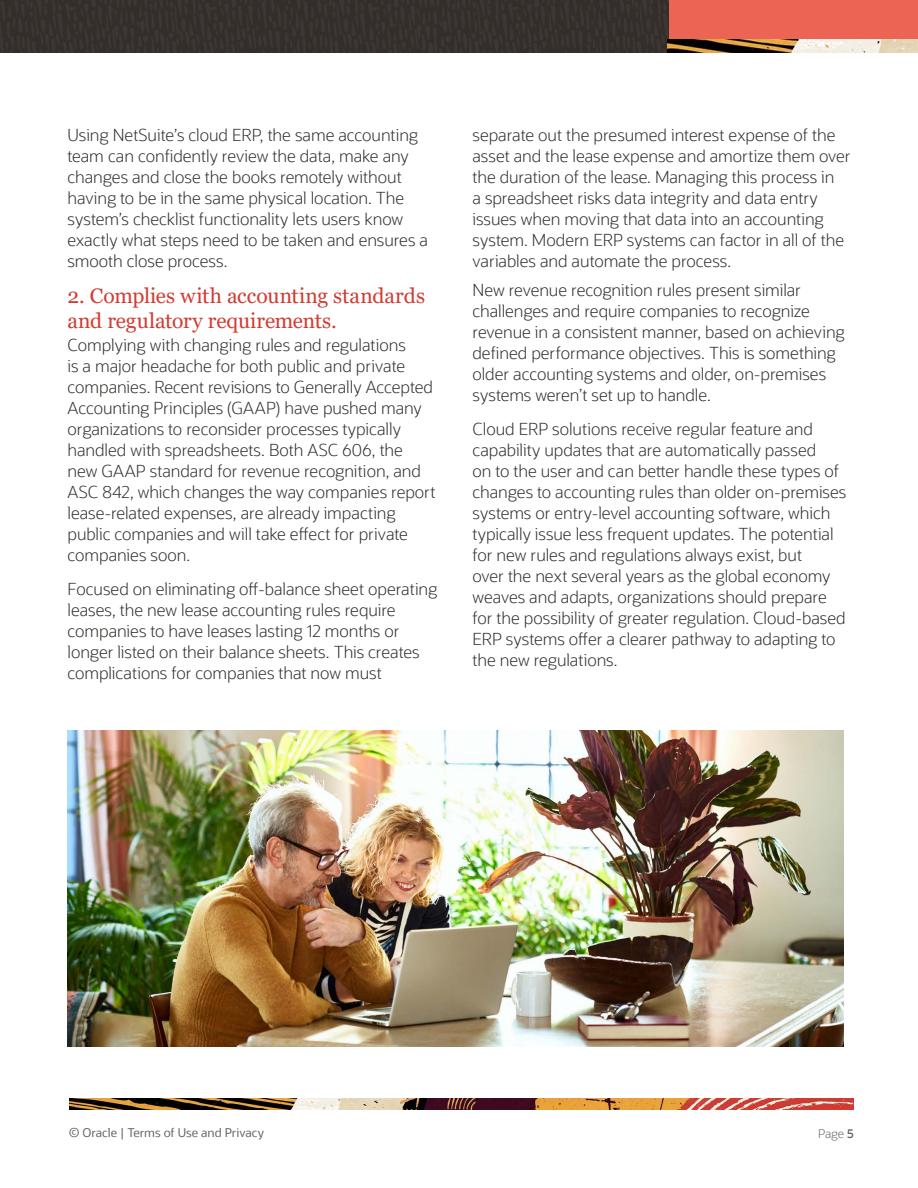
<style>
.page{position:relative;width:918px;height:1188px;background:#fff}
.page>*{position:absolute;margin:0;border:0;box-sizing:border-box;transform-origin:0 0}
.Main_Body_2016{font:21px/24.8px "Georgia";letter-spacing:-.005em;color:#d03d33}
.Body_Bullet_text_201{font:300 16.5px/21px "Oracle Sans";letter-spacing:-.005em;color:#312d2a}
.t1{font:12px "Oracle Sans";color:#666}
.t2{font:300 12px "Oracle Sans";color:#666}
.s1{color:#656666}
.s2{font-weight:600}
</style>
<div class="page">
<div style="left:669px;top:0;width:249px;height:50px;background:#ec6554"></div>
<img style="left:0;top:0;width:669px;height:52px">
<img style="left:668px;top:39px;width:250px;height:13px">
<img style="left:70px;top:1099px;width:784px;height:10px">
<img style="left:68px;top:730px;width:776px;height:316px">
<p class="Body_Bullet_text_201" style="left:68px;top:124px;width:362px">Using NetSuite’s cloud ERP, the same accounting team can confidently review the data, make any changes and close the books remotely without having to be in the same physical location. The system’s checklist functionality lets users know exactly what steps need to be taken and ensures a smooth close process.</p>
<p class="Main_Body_2016" style="left:68px;top:284px;width:359px">2. Complies with accounting standards and regulatory requirements.</p>
<p class="Body_Bullet_text_201" style="left:68px;top:334px;width:370px">Complying with changing rules and regulations<br>is a major headache for both public and private companies. Recent revisions to Generally Accepted Accounting Principles (GAAP) have pushed many organizations to reconsider processes typically handled with spreadsheets. Both ASC 606, the new GAAP standard for revenue recognition, and ASC 842, which changes the way companies report lease-related expenses, are already impacting public companies and will take effect for private companies soon.</p>
<p class="Body_Bullet_text_201" style="left:68px;top:579px;width:371px">Focused on eliminating off-balance sheet operating leases, the new lease accounting rules require companies to have leases lasting 12 months or longer listed on their balance sheets. This creates complications for companies that now must</p>
<p class="Body_Bullet_text_201" style="left:472px;top:124px;width:380px">separate out the presumed interest expense of the asset and the lease expense and amortize them over the duration of the lease. Managing this process in<br>a spreadsheet risks data integrity and data entry issues when moving that data into an accounting system. Modern ERP systems can factor in all of the variables and automate the process.</p>
<p class="Body_Bullet_text_201" style="left:472px;top:280px;width:374px">New revenue recognition rules present similar challenges and require companies to recognize revenue in a consistent manner, based on achieving defined performance objectives. This is something older accounting systems and older, on-premises systems weren’t set up to handle.</p>
<p class="Body_Bullet_text_201" style="left:472px;top:419px;width:375px">Cloud ERP solutions receive regular feature and capability updates that are automatically passed<br>on to the user and can better handle these types of changes to accounting rules than older on-premises systems or entry-level accounting software, which typically issue less frequent updates. The potential for new rules and regulations always exist, but<br>over the next several years as the global economy weaves and adapts, organizations should prepare for the possibility of greater regulation. Cloud-based ERP systems offer a clearer pathway to adapting to the new regulations.</p>
<p class="t1" style="left:69px;top:1126px;width:197px"><span class="s1">© Oracle |</span> Terms of Use and Privacy</p>
<p class="t2" style="left:818px;top:1127px;width:37px">Page <span class="s2">5</span></p>
</div>
